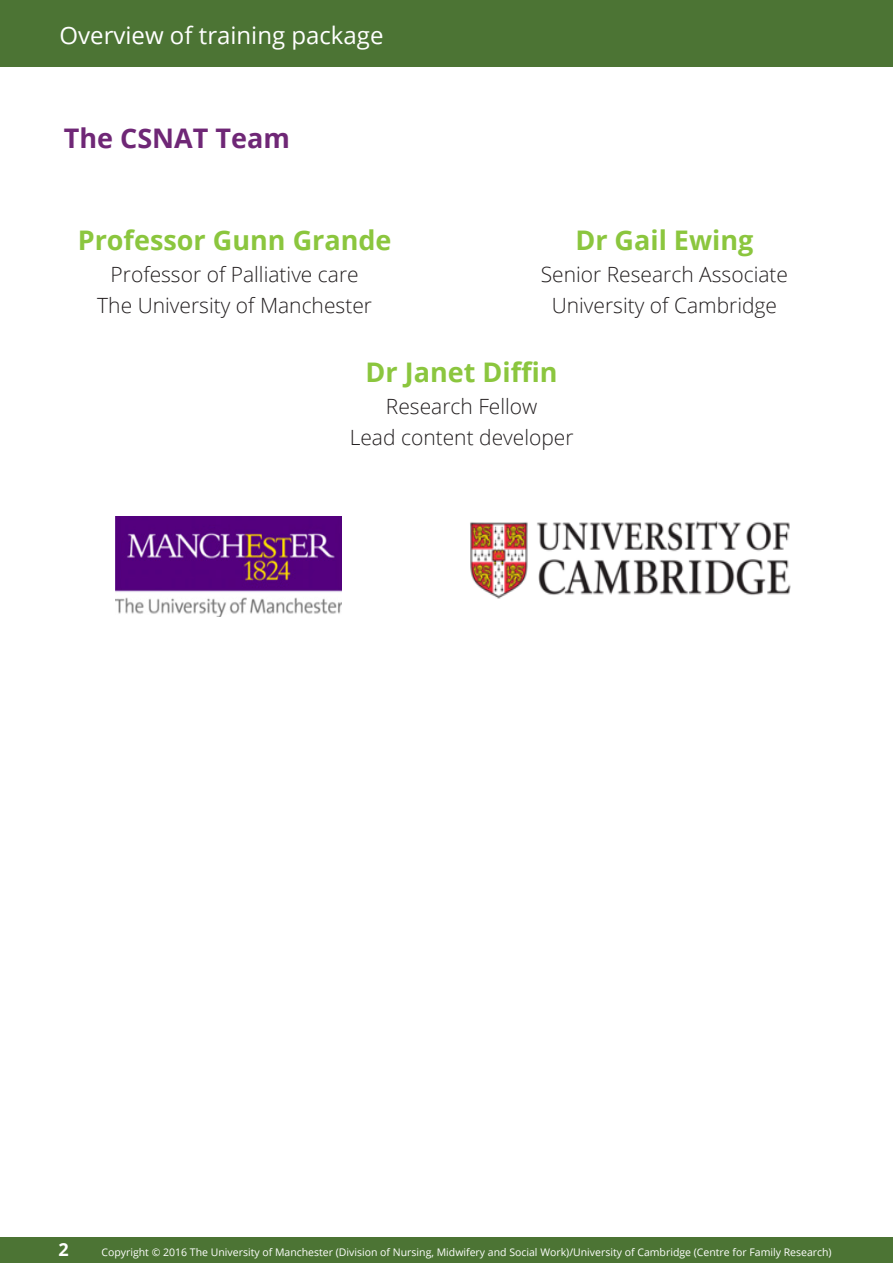
<style>
.page{position:relative;width:893px;height:1263px;background:#fff}
.page>*{position:absolute;margin:0;border:0;box-sizing:border-box;transform-origin:0 0}
.Spacer{font:700 27px "Open Sans";color:#8bc63e}
.Spacer-2{font:700 27px "Open Sans";color:#6f2776}
.t1{font:24px "Open Sans";color:#fff}
.Spacer-3{font:300 21px "Open Sans";color:#231f20}
.Body_text{font:700 18px "Open Sans";color:#fff}
.Body_text-2{font:10.5px "Open Sans";color:#fff}
</style>
<div class="page">
<div style="left:0;top:1237px;width:893px;height:26px;background:#4c7434"></div>
<div style="left:0;top:0;width:893px;height:67px;background:#4c7434"></div>
<img style="left:116px;top:516px;width:226px;height:101px">
<img style="left:470px;top:521px;width:321px;height:78px">
<h2 class="t1" style="left:60px;top:19px;width:325px">Overview of training package</h2>
<p class="Spacer-2" style="left:64px;top:119px;width:228px">The CSNAT Team</p>
<p class="Spacer" style="left:78px;top:221px;width:315px">Professor Gunn Grande</p>
<p class="Spacer-3" style="left:111px;top:260px;width:250px">Professor of Palliative care</p>
<p class="Spacer-3" style="left:97px;top:291px;width:276px">The University of Manchester</p>
<p class="Spacer" style="left:575px;top:221px;width:180px">Dr Gail Ewing</p>
<p class="Spacer-3" style="left:541px;top:260px;width:249px">Senior Research Associate</p>
<p class="Spacer-3" style="left:552px;top:291px;width:227px">University of Cambridge</p>
<p class="Spacer" style="left:366px;top:353px;width:193px">Dr Janet Diffin</p>
<p class="Spacer-3" style="left:386px;top:392px;width:153px">Research Fellow</p>
<p class="Spacer-3" style="left:350px;top:423px;width:225px">Lead content developer</p>
<p class="Body_text" style="left:58px;top:1237px;width:12px">2</p>
<p class="Body_text-2" style="left:101px;top:1245px;width:732px">Copyright © 2016 The University of Manchester (Division of Nursing, Midwifery and Social Work)/University of Cambridge (Centre for Family Research)</p>
</div>
